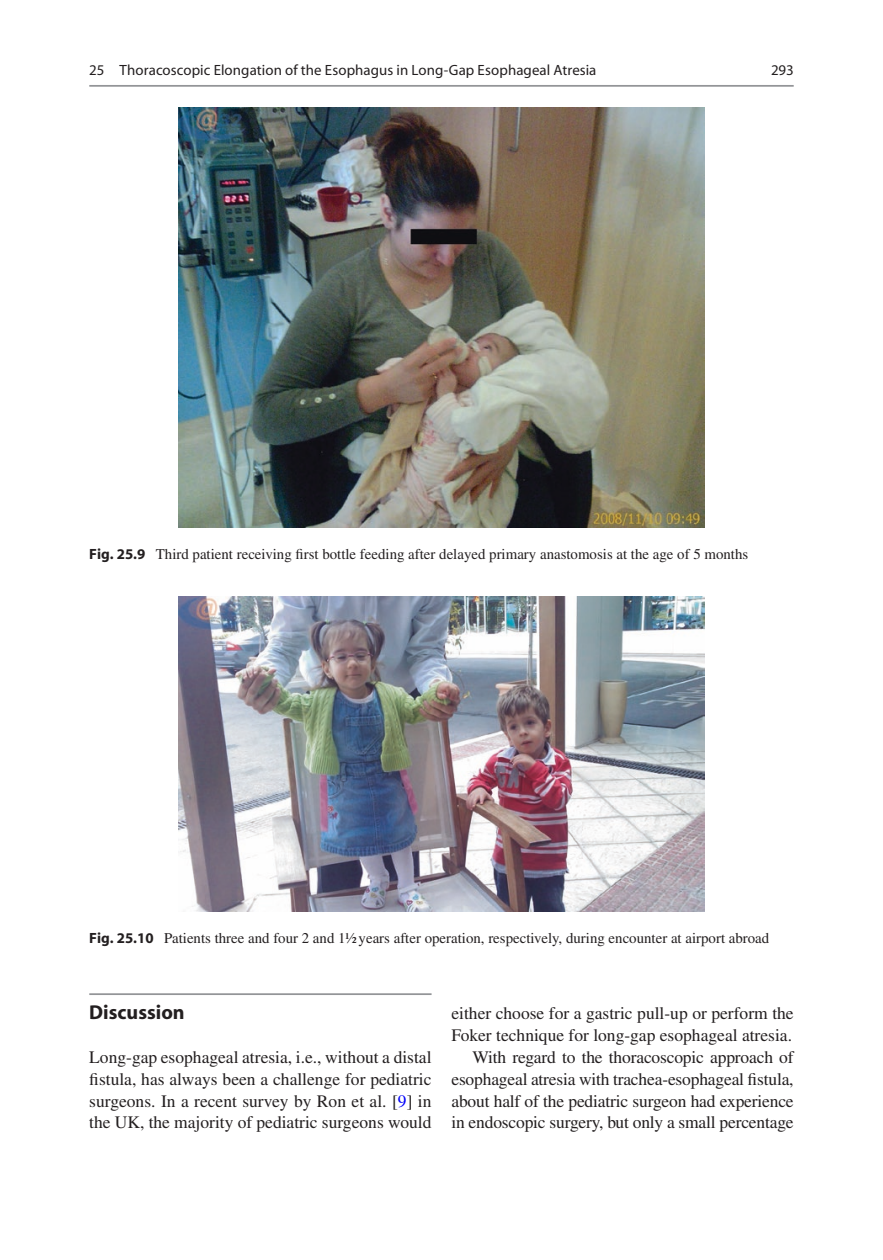
<style>
.page{position:relative;width:883px;height:1260px;background:#fff}
.page>*{position:absolute;margin:0;border:0;box-sizing:border-box;transform-origin:0 0}
.t1{font:700 20.12px "Cqhhqw Myriad";color:#231f20}
.t2{font:17.5px/21.9px "Dvxvxv Times";letter-spacing:-.01em;color:#231f20;text-align:justify}
.t3{font:14.88px "Dvxvxv Times";color:#231f20}
.t4{font:14.88px "Yycjpp Myriad";letter-spacing:.005em;color:#231f20}
.t5{font:14.88px "Yhqcxs Myriad";color:#231f20}
.s1{font-family:"Cqhhqw Myriad";font-weight:700}
.s2{color:#0000fa}
</style>
<div class="page">
<hr style="left:89px;top:993px;width:343px;height:2px;background:#939598">
<img style="left:179px;top:107px;width:525px;height:421px">
<img style="left:179px;top:597px;width:525px;height:314px">
<hr style="left:89px;top:85px;width:705px;height:2px;background:#939598">
<p class="t4" style="left:89px;top:63px;width:509px">25 Thoracoscopic Elongation of the Esophagus in Long-Gap Esophageal Atresia</p>
<p class="t5" style="left:771px;top:63px;width:24px">293</p>
<p class="t3" style="left:89px;top:546px;width:661px"><span class="s1">Fig. 25.9</span> Third patient receiving first bottle feeding after delayed primary anastomosis at the age of 5 months</p>
<p class="t3" style="left:89px;top:929px;width:682px"><span class="s1">Fig. 25.10</span> Patients three and four 2 and 1½years after operation, respectively, during encounter at airport abroad</p>
<p class="t1" style="left:89px;top:1002px;width:97px">Discussion</p>
<p class="t2" style="left:89px;top:1046px;width:344px">Long-gap esophageal atresia, i.e., without a distal fistula, has always been a challenge for pediatric surgeons. In a recent survey by Ron et al. [<span class="s2">9</span>] in the UK, the majority of pediatric surgeons would</p>
<p class="t2" style="left:451px;top:1002px;width:344px;text-align:right">either choose for a gastric pull-up or perform the Foker technique for long-gap esophageal atresia.<br>With regard to the thoracoscopic approach of esophageal atresia with trachea-esophageal fistula, about half of the pediatric surgeon had experience in endoscopic surgery, but only a small percentage</p>
</div>
